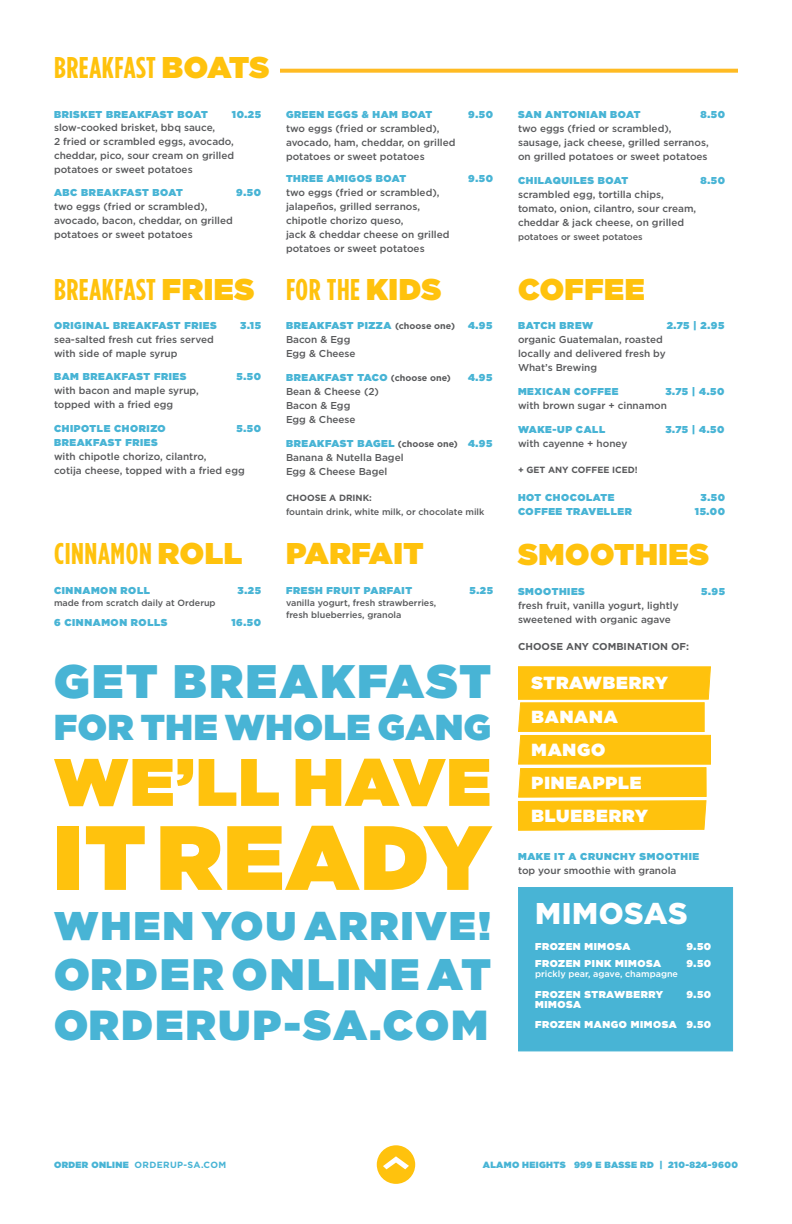
<style>
.page{position:relative;width:792px;height:1224px;background:#fff}
.page>*{position:absolute;margin:0;border:0;box-sizing:border-box;transform-origin:0 0}
.t1{font:900 91px "Gotham";letter-spacing:.02em;color:#ffc20d}
.t2{font:900 67px "Gotham";letter-spacing:.02em;color:#ffc20d}
.t3{font:900 47px "Gotham";letter-spacing:.06em;color:#48b4d5}
.t4{font:900 44px "Gotham";letter-spacing:.06em;color:#48b4d5}
.t5{font:900 42px "Gotham";letter-spacing:.06em;color:#48b4d5}
.t6{font:900 40px "Gotham";letter-spacing:.06em;color:#48b4d5}
.t7{font:900 36px "Gotham";letter-spacing:.02em;color:#48b4d5}
.t8{font:700 30px "Gotham Condensed";letter-spacing:.02em;color:#ffc20d}
.t9{font:900 30px "Gotham";letter-spacing:.02em;color:#ffc20d}
.t10{font:900 30px "Gotham";letter-spacing:.015em;color:#fff}
.t11{font:900 17.5px "Gotham";letter-spacing:.05em;color:#fff}
.t12{font:500 10px/14px "Gotham";color:#58595b}
.Smaller_Item_List{font:900 10px "Gotham";letter-spacing:.06em;color:#48b4d5}
.Smaller_Item_List-2{font:900 10px "Gotham";letter-spacing:.06em;color:#fff}
.t13{font:700 10px "Gotham";color:#58595b}
.t14{font:500 9px/14px "Gotham";color:#58595b}
.t15{font:900 9px "Gotham";letter-spacing:.04em;color:#48b4d5}
.t16{font:500 9px "Gotham";color:#fff}
.t17{font:700 9px "Gotham";letter-spacing:.04em;color:#48b4d5}
.t18{font:700 9px "Gotham";color:#58595b}
.s1{font-family:"Gotham";font-weight:900}
.s2{font-weight:900;color:#48b4d5}
.s3{font-weight:700;font-size:9px;color:#58595b}
.s4{font-weight:700}
.s5{font-weight:900}
</style>
<div class="page">
<div style="left:518px;top:887px;width:215px;height:164px;background:#48b4d5"></div>
<svg style="left:280px;top:69px;width:458px;height:4px;background:#ffc034"></svg>
<svg style="left:518px;top:666px;width:193px;height:165px;background:#ffc724"></svg>
<svg style="left:377px;top:1145px;width:38px;height:39px"></svg>
<p class="t8" style="left:54px;top:50px;width:217px">BREAKFAST <span class="s1">BOATS</span></p>
<p class="Smaller_Item_List" style="left:54px;top:107px;width:155px">BRISKET BREAKFAST BOAT</p>
<p class="Smaller_Item_List" style="left:232px;top:107px;width:31px">10.25</p>
<p class="t12" style="left:54px;top:121px;width:182px">slow-cooked brisket, bbq sauce,<br>2 fried or scrambled eggs, avocado, cheddar, pico, sour cream on grilled potatoes or sweet potatoes</p>
<p class="Smaller_Item_List" style="left:54px;top:185px;width:130px">ABC BREAKFAST BOAT</p>
<p class="Smaller_Item_List" style="left:236px;top:185px;width:26px">9.50</p>
<p class="t12" style="left:54px;top:199px;width:155px">two eggs (fried or scrambled),</p>
<p class="t12" style="left:54px;top:213px;width:180px">avocado, bacon, cheddar, on grilled</p>
<p class="t12" style="left:54px;top:227px;width:140px">potatoes or sweet potatoes</p>
<p class="Smaller_Item_List" style="left:286px;top:107px;width:148px">GREEN EGGS &amp; HAM BOAT</p>
<p class="Smaller_Item_List" style="left:468px;top:107px;width:26px">9.50</p>
<p class="t12" style="left:286px;top:121px;width:155px">two eggs (fried or scrambled),</p>
<p class="t12" style="left:286px;top:135px;width:171px">avocado, ham, cheddar, on grilled</p>
<p class="t12" style="left:286px;top:149px;width:140px">potatoes or sweet potatoes</p>
<p class="Smaller_Item_List" style="left:286px;top:171px;width:122px">THREE AMIGOS BOAT</p>
<p class="Smaller_Item_List" style="left:468px;top:171px;width:26px">9.50</p>
<p class="t12" style="left:286px;top:185px;width:165px">two eggs (fried or scrambled), jalapeños, grilled serranos, chipotle chorizo queso,<br>jack &amp; cheddar cheese on grilled potatoes or sweet potatoes</p>
<p class="Smaller_Item_List" style="left:518px;top:107px;width:124px">SAN ANTONIAN BOAT</p>
<p class="Smaller_Item_List" style="left:700px;top:107px;width:26px">8.50</p>
<p class="t12" style="left:518px;top:121px;width:192px">two eggs (fried or scrambled), sausage, jack cheese, grilled serranos,</p>
<p class="t12" style="left:518px;top:149px;width:191px">on grilled potatoes or sweet potatoes</p>
<p class="Smaller_Item_List" style="left:518px;top:173px;width:112px">CHILAQUILES BOAT</p>
<p class="Smaller_Item_List" style="left:700px;top:173px;width:26px">8.50</p>
<p class="t12" style="left:518px;top:187px;width:180px">scrambled egg, tortilla chips, tomato, onion, cilantro, sour cream, cheddar &amp; jack cheese, on grilled</p>
<p class="t14" style="left:518px;top:229px;width:126px">potatoes or sweet potatoes</p>
<p class="t8" style="left:54px;top:272px;width:202px">BREAKFAST <span class="s1">FRIES</span></p>
<p class="t8" style="left:286px;top:272px;width:157px">FOR THE <span class="s1">KIDS</span></p>
<p class="t9" style="left:518px;top:268px;width:128px">COFFEE</p>
<p class="Smaller_Item_List" style="left:54px;top:319px;width:164px">ORIGINAL BREAKFAST FRIES</p>
<p class="Smaller_Item_List" style="left:240px;top:319px;width:22px">3.15</p>
<p class="t12" style="left:54px;top:333px;width:161px">sea-salted fresh cut fries served with side of maple syrup</p>
<p class="Smaller_Item_List" style="left:54px;top:369px;width:134px">BAM BREAKFAST FRIES</p>
<p class="Smaller_Item_List" style="left:236px;top:369px;width:26px">5.50</p>
<p class="t12" style="left:54px;top:383px;width:146px">with bacon and maple syrup,</p>
<p class="t12" style="left:54px;top:397px;width:121px">topped with a fried egg</p>
<p class="Smaller_Item_List" style="left:54px;top:421px;width:113px">CHIPOTLE CHORIZO</p>
<p class="Smaller_Item_List" style="left:236px;top:421px;width:26px">5.50</p>
<p class="t12" style="left:54px;top:435px;width:192px"><span class="s2">BREAKFAST FRIES<br></span>with chipotle chorizo, cilantro,<br>cotija cheese, topped with a fried egg</p>
<p class="Smaller_Item_List" style="left:286px;top:319px;width:171px">BREAKFAST PIZZA <span class="s3">(choose one)</span></p>
<p class="Smaller_Item_List" style="left:468px;top:319px;width:26px">4.95</p>
<p class="t12" style="left:286px;top:333px;width:66px">Bacon &amp; Egg</p>
<p class="t12" style="left:286px;top:347px;width:71px">Egg &amp; Cheese</p>
<p class="Smaller_Item_List" style="left:286px;top:371px;width:166px">BREAKFAST TACO <span class="s3">(choose one)</span></p>
<p class="Smaller_Item_List" style="left:468px;top:371px;width:26px">4.95</p>
<p class="t12" style="left:286px;top:385px;width:94px">Bean &amp; Cheese (2)</p>
<p class="t12" style="left:286px;top:399px;width:66px">Bacon &amp; Egg</p>
<p class="t12" style="left:286px;top:413px;width:71px">Egg &amp; Cheese</p>
<p class="Smaller_Item_List" style="left:286px;top:437px;width:208px">BREAKFAST BAGEL <span class="s3">(choose one)</span> 4.95</p>
<p class="t12" style="left:286px;top:451px;width:119px">Banana &amp; Nutella Bagel</p>
<p class="t12" style="left:286px;top:465px;width:103px">Egg &amp; Cheese Bagel</p>
<p class="t14" style="left:286px;top:491px;width:200px"><span class="s4">CHOOSE A DRINK:<br></span>fountain drink, white milk, or chocolate milk</p>
<p class="t8" style="left:54px;top:536px;width:190px">CINNAMON <span class="s1">ROLL</span></p>
<p class="t9" style="left:286px;top:532px;width:139px">PARFAIT</p>
<p class="Smaller_Item_List" style="left:54px;top:583px;width:97px">CINNAMON ROLL</p>
<p class="Smaller_Item_List" style="left:238px;top:583px;width:25px">3.25</p>
<p class="t14" style="left:54px;top:596px;width:163px">made from scratch daily at Orderup</p>
<p class="Smaller_Item_List" style="left:54px;top:615px;width:115px">6 CINNAMON ROLLS</p>
<p class="Smaller_Item_List" style="left:231px;top:615px;width:31px">16.50</p>
<p class="Smaller_Item_List" style="left:286px;top:583px;width:128px">FRESH FRUIT PARFAIT</p>
<p class="Smaller_Item_List" style="left:470px;top:583px;width:25px">5.25</p>
<p class="t14" style="left:286px;top:596px;width:152px">vanilla yogurt, fresh strawberries,</p>
<p class="t14" style="left:286px;top:608px;width:117px">fresh blueberries, granola</p>
<p class="t3" style="left:54px;top:648px;width:439px">GET BREAKFAST</p>
<p class="t7" style="left:54px;top:701px;width:439px">FOR THE WHOLE GANG</p>
<p class="t2" style="left:54px;top:734px;width:439px">WE’LL HAVE</p>
<p class="t1" style="left:54px;top:792px;width:439px">IT READY</p>
<p class="t6" style="left:54px;top:897px;width:439px">WHEN YOU ARRIVE!</p>
<p class="t4" style="left:54px;top:943px;width:439px">ORDER ONLINE AT</p>
<p class="t5" style="left:54px;top:995px;width:436px">ORDERUP-SA.COM</p>
<p class="Smaller_Item_List" style="left:518px;top:319px;width:77px">BATCH BREW</p>
<p class="Smaller_Item_List" style="left:667px;top:319px;width:59px">2.75 | 2.95</p>
<p class="t12" style="left:518px;top:333px;width:149px">organic Guatemalan, roasted locally and delivered fresh by<br>What’s Brewing</p>
<p class="Smaller_Item_List" style="left:518px;top:385px;width:102px">MEXICAN COFFEE</p>
<p class="Smaller_Item_List" style="left:665px;top:385px;width:60px">3.75 | 4.50</p>
<p class="t12" style="left:518px;top:399px;width:150px">with brown sugar + cinnamon</p>
<p class="Smaller_Item_List" style="left:518px;top:423px;width:89px">WAKE-UP CALL</p>
<p class="Smaller_Item_List" style="left:665px;top:423px;width:60px">3.75 | 4.50</p>
<p class="t12" style="left:518px;top:437px;width:111px">with cayenne + honey</p>
<p class="t18" style="left:518px;top:464px;width:121px">+ GET ANY COFFEE ICED!</p>
<p class="Smaller_Item_List" style="left:518px;top:491px;width:98px">HOT CHOCOLATE</p>
<p class="Smaller_Item_List" style="left:701px;top:491px;width:26px">3.50</p>
<p class="Smaller_Item_List" style="left:518px;top:505px;width:115px">COFFEE TRAVELLER</p>
<p class="Smaller_Item_List" style="left:695px;top:505px;width:32px">15.00</p>
<p class="t9" style="left:518px;top:533px;width:193px">SMOOTHIES</p>
<p class="Smaller_Item_List" style="left:518px;top:584px;width:68px">SMOOTHIES</p>
<p class="Smaller_Item_List" style="left:701px;top:584px;width:25px">5.95</p>
<p class="t12" style="left:518px;top:598px;width:162px">fresh fruit, vanilla yogurt, lightly</p>
<p class="t12" style="left:518px;top:612px;width:154px">sweetened with organic agave</p>
<p class="t13" style="left:518px;top:639px;width:173px">CHOOSE ANY COMBINATION OF:</p>
<p class="t11" style="left:532px;top:670px;width:138px">STRAWBERRY</p>
<p class="t11" style="left:532px;top:704px;width:88px">BANANA</p>
<p class="t11" style="left:532px;top:737px;width:75px">MANGO</p>
<p class="t11" style="left:532px;top:770px;width:112px">PINEAPPLE</p>
<p class="t11" style="left:532px;top:804px;width:118px">BLUEBERRY</p>
<p class="Smaller_Item_List" style="left:518px;top:849px;width:183px">MAKE IT A CRUNCHY SMOOTHIE</p>
<p class="t12" style="left:518px;top:863px;width:160px">top your smoothie with granola</p>
<p class="t10" style="left:535px;top:893px;width:154px">MIMOSAS</p>
<p class="Smaller_Item_List-2" style="left:535px;top:939px;width:97px">FROZEN MIMOSA</p>
<p class="Smaller_Item_List-2" style="left:687px;top:939px;width:26px">9.50</p>
<p class="Smaller_Item_List-2" style="left:535px;top:956px;width:128px">FROZEN PINK MIMOSA</p>
<p class="Smaller_Item_List-2" style="left:687px;top:956px;width:26px">9.50</p>
<p class="t16" style="left:535px;top:968px;width:145px">prickly pear, agave, champagne</p>
<p class="Smaller_Item_List-2" style="left:535px;top:987px;width:130px">FROZEN STRAWBERRY</p>
<p class="Smaller_Item_List-2" style="left:687px;top:987px;width:26px">9.50</p>
<p class="Smaller_Item_List-2" style="left:535px;top:997px;width:48px">MIMOSA</p>
<p class="Smaller_Item_List-2" style="left:535px;top:1018px;width:178px">FROZEN MANGO MIMOSA 9.50</p>
<p class="t17" style="left:54px;top:1159px;width:174px"><span class="s5">ORDER ONLINE</span> ORDERUP-SA.COM</p>
<p class="t15" style="left:483px;top:1158px;width:257px">ALAMO HEIGHTS 999 E BASSE RD | 210-824-9600</p>
</div>
